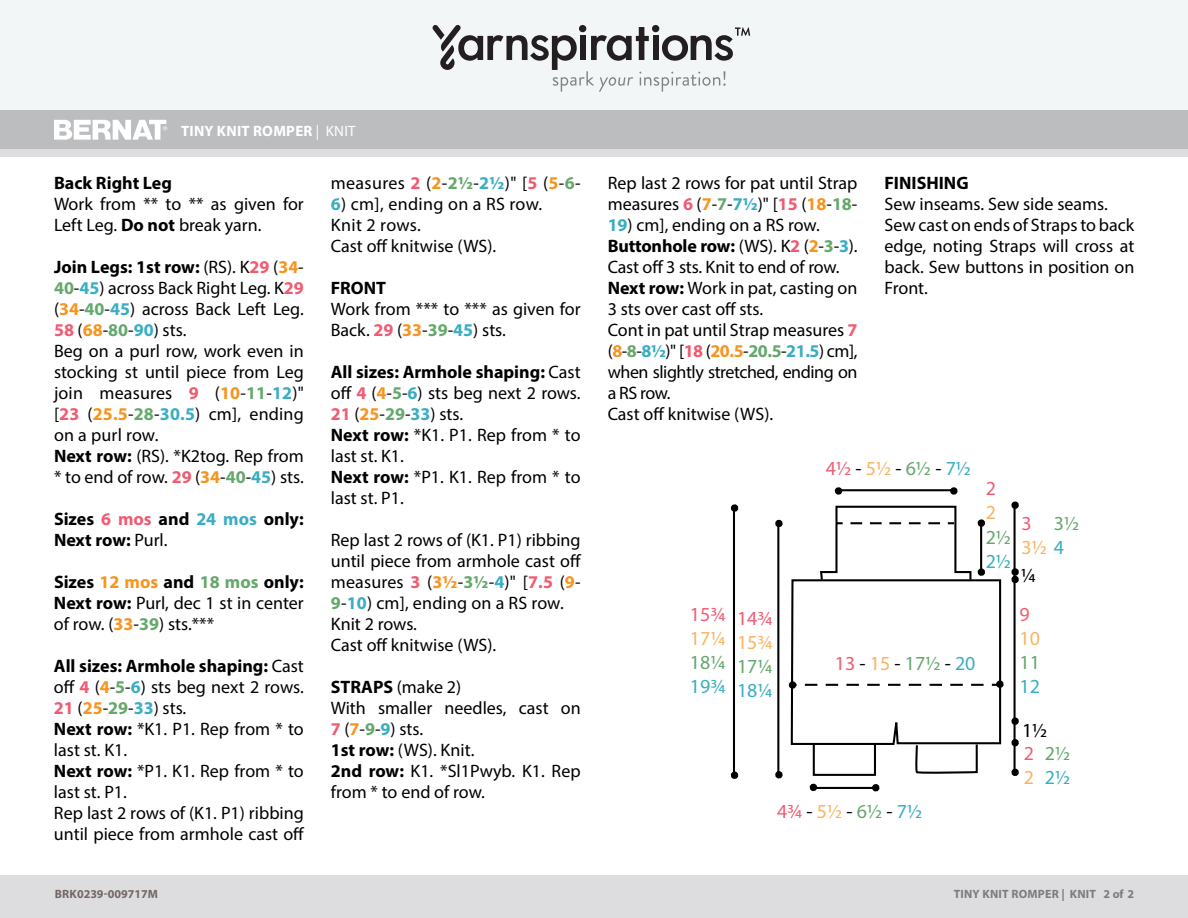
<style>
.page{position:relative;width:1188px;height:918px;background:#fff}
.page>*{position:absolute;margin:0;border:0;box-sizing:border-box;transform-origin:0 0}
.t1{font:19.95px "Myriad Pro";color:#000}
.t2{font:19.95px/24px "Myriad Pro";color:#f05d73;text-align:justify}
.t3{font:19.95px/24.2px "Myriad Pro";color:#64a86c}
.t4{font:19.95px/24px "Myriad Pro";color:#f9b462}
.t5{font:18px/21px "Myriad Pro";color:#000}
.t6{font:700 18px/21px "Myriad Pro";color:#000}
.t7{font:18px "Myriad Pro";letter-spacing:.02em;color:#000}
.Pattern_Title{font:700 15px "Myriad Pro";letter-spacing:.02em;color:#fff}
.t8{font:700 12px "Myriad Pro";letter-spacing:.02em;color:#746865}
.t9{font:700 12px "Myriad Pro";letter-spacing:.02em;color:#797d82}
.t10{font:700 12px "Myriad Pro";color:#746865}
.t11{font:12px "Myriad Pro";color:#746865}
.s1{font-weight:400}
.s2{font-weight:700}
.s3{font-weight:700;color:#f05b72}
.s4{font-weight:700;color:#f7941e}
.s5{font-weight:700;color:#65a86c}
.s6{font-weight:700;color:#39adc3}
.s7{color:#f05b72}
.s8{color:#39adc3}
.s9{color:#f9b462}
.s10{color:#64a86c}
.s11{color:#f05d73}
</style>
<div class="page">
<div style="left:0;top:0;width:1188px;height:112px;background:#f3f6f7"></div>
<svg style="left:433px;top:25px;width:318px;height:67px"></svg>
<div style="left:0;top:874px;width:1188px;height:44px;background:#dddcde"></div>
<div style="left:0;top:149px;width:1188px;height:8px;background:#dddcde"></div>
<div style="left:0;top:111px;width:1188px;height:38px;background:#bbbdbf"></div>
<svg style="left:54px;top:119px;width:114px;height:21px"></svg>
<svg style="left:1011px;top:766px;width:8px;height:10px"></svg>
<svg style="left:1011px;top:736px;width:8px;height:12px"></svg>
<svg style="left:1011px;top:715px;width:8px;height:12px"></svg>
<svg style="left:788px;top:579px;width:214px;height:211px"></svg>
<svg style="left:805px;top:487px;width:214px;height:203px"></svg>
<hr style="left:836px;top:489px;width:119px;height:2px;background:#000">
<hr style="left:1014px;top:506px;width:2px;height:268px;background:#000">
<svg style="left:775px;top:768px;width:8px;height:11px"></svg>
<svg style="left:775px;top:519px;width:8px;height:10px"></svg>
<hr style="left:777px;top:524px;width:2px;height:252px;background:#000">
<svg style="left:730px;top:769px;width:9px;height:10px"></svg>
<svg style="left:730px;top:504px;width:9px;height:10px"></svg>
<hr style="left:733px;top:509px;width:2px;height:267px;background:#000">
<hr style="left:980px;top:525px;width:2px;height:49px;background:#000">
<p class="Pattern_Title" style="left:181px;top:121px;width:176px">TINY KNIT ROMPER <span class="s1">| KNIT</span></p>
<p class="t5" style="left:54px;top:172px;width:251px"><span class="s2">Back Right Leg<br></span>Work from ** to ** as given for<br>Left Leg. <span class="s2">Do not</span> break yarn.</p>
<p class="t5" style="left:54px;top:256px;width:251px"><span class="s2">Join Legs: 1st row:</span> (RS). K<span class="s3">29</span> (<span class="s4">34</span>-<br><span class="s5">40</span>-<span class="s6">45</span>) across Back Right Leg. K<span class="s3">29 </span>(<span class="s4">34</span>-<span class="s5">40</span>-<span class="s6">45</span>) across Back Left Leg.<br><span class="s3">58</span> (<span class="s4">68</span>-<span class="s5">80</span>-<span class="s6">90</span>) sts.<br>Beg on a purl row, work even in stocking st until piece from Leg join measures <span class="s3">9</span> (<span class="s4">10</span>-<span class="s5">11</span>-<span class="s6">12</span>)" [<span class="s3">23</span> (<span class="s4">25.5</span>-<span class="s5">28</span>-<span class="s6">30.5</span>) cm], ending on a purl row.<br><span class="s2">Next row:</span> (RS). *K2tog. Rep from * to end of row. <span class="s3">29</span> (<span class="s4">34</span>-<span class="s5">40</span>-<span class="s6">45</span>) sts.</p>
<p class="t6" style="left:54px;top:508px;width:251px">Sizes <span class="s7">6 mos</span> and <span class="s8">24 mos</span> only:<br>Next row: <span class="s1">Purl.</span></p>
<p class="t5" style="left:54px;top:571px;width:251px;text-align:justify"><span class="s2">Sizes</span> <span class="s4">12 mos</span> <span class="s2">and</span> <span class="s5">18 mos</span> <span class="s2">only:<br>Next row:</span> Purl, dec 1 st in center of row. (<span class="s4">33</span>-<span class="s5">39</span>) sts.***</p>
<p class="t5" style="left:54px;top:655px;width:252px"><span class="s2">All sizes: Armhole shaping:</span> Cast off <span class="s3">4</span> (<span class="s4">4</span>-<span class="s5">5</span>-<span class="s6">6</span>) sts beg next 2 rows.<br><span class="s3">21</span> (<span class="s4">25</span>-<span class="s5">29</span>-<span class="s6">33</span>) sts.<br><span class="s2">Next row:</span> *K1. P1. Rep from * to last st. K1.<br><span class="s2">Next row:</span> *P1. K1. Rep from * to last st. P1.<br>Rep last 2 rows of (K1. P1) ribbing until piece from armhole cast off</p>
<p class="Pattern_Title" style="left:181px;top:121px;width:208px">GO TO SEED KNIT SCARF <span class="s1">| KNIT</span></p>
<p class="t7" style="left:331px;top:172px;width:251px">measures <span class="s3">2</span> (<span class="s4">2</span>-<span class="s5">2½</span>-<span class="s6">2½</span>)" [<span class="s3">5</span> (<span class="s4">5</span>-<span class="s5">6</span>-</p>
<p class="t5" style="left:331px;top:193px;width:213px"><span class="s6">6</span>) cm], ending on a RS row.<br>Knit 2 rows.<br>Cast off knitwise (WS).</p>
<p class="t5" style="left:331px;top:277px;width:251px"><span class="s2">FRONT<br></span>Work from *** to *** as given for<br>Back. <span class="s3">29</span> (<span class="s4">33</span>-<span class="s5">39</span>-<span class="s6">45</span>) sts.</p>
<p class="t5" style="left:331px;top:361px;width:251px"><span class="s2">All sizes: Armhole shaping:</span> Cast off <span class="s3">4</span> (<span class="s4">4</span>-<span class="s5">5</span>-<span class="s6">6</span>) sts beg next 2 rows.<br><span class="s3">21</span> (<span class="s4">25</span>-<span class="s5">29</span>-<span class="s6">33</span>) sts.<br><span class="s2">Next row:</span> *K1. P1. Rep from * to last st. K1.<br><span class="s2">Next row:</span> *P1. K1. Rep from * to last st. P1.</p>
<p class="t5" style="left:331px;top:529px;width:252px">Rep last 2 rows of (K1. P1) ribbing until piece from armhole cast off measures <span class="s3">3</span> (<span class="s4">3½</span>-<span class="s5">3½</span>-<span class="s6">4</span>)" [<span class="s3">7.5</span> (<span class="s4">9</span>-<br><span class="s5">9</span>-<span class="s6">10</span>) cm], ending on a RS row.<br>Knit 2 rows.<br>Cast off knitwise (WS).</p>
<p class="t5" style="left:331px;top:676px;width:251px"><span class="s2">STRAPS</span> (make 2)<br>With smaller needles, cast on<br><span class="s3">7</span> (<span class="s4">7</span>-<span class="s5">9</span>-<span class="s6">9</span>) sts.<br><span class="s2">1st row:</span> (WS). Knit.<br><span class="s2">2nd row:</span> K1. *Sl1Pwyb. K1. Rep from * to end of row.</p>
<p class="t10" style="left:55px;top:886px;width:105px">BRK0239-009717M</p>
<p class="t5" style="left:608px;top:172px;width:251px">Rep last 2 rows for pat until Strap measures <span class="s3">6</span> (<span class="s4">7</span>-<span class="s5">7</span>-<span class="s6">7½</span>)" [<span class="s3">15</span> (<span class="s4">18</span>-<span class="s5">18</span>-</p>
<p class="t5" style="left:608px;top:214px;width:251px"><span class="s6">19</span>) cm], ending on a RS row.<br><span class="s2">Buttonhole row:</span> (WS). K<span class="s3">2</span> (<span class="s4">2</span>-<span class="s5">3</span>-<span class="s6">3</span>).<br>Cast off 3 sts. Knit to end of row.<br><span class="s2">Next row:</span> Work in pat, casting on<br>3 sts over cast off sts.<br>Cont in pat until Strap measures <span class="s3">7 </span>(<span class="s4">8</span>-<span class="s5">8</span>-<span class="s6">8½</span>)" [<span class="s3">18</span> (<span class="s4">20.5</span>-<span class="s5">20.5</span>-<span class="s6">21.5</span>) cm], when slightly stretched, ending on a RS row.<br>Cast off knitwise (WS).</p>
<p class="t5" style="left:885px;top:172px;width:251px"><span class="s2">FINISHING<br></span>Sew inseams. Sew side seams.<br>Sew cast on ends of Straps to back edge, noting Straps will cross at back. Sew buttons in position on<br>Front.</p>
<p class="t2" style="left:690px;top:602px;width:37px">15¾ <span class="s9">17¼ </span><span class="s10">18¼ </span><span class="s8">19¾</span></p>
<p class="t1" style="left:826px;top:456px;width:147px"><span class="s11">4½</span> - <span class="s9">5½</span> - <span class="s10">6½</span> - <span class="s8">7½</span></p>
<p class="t3" style="left:986px;top:476px;width:27px"><span class="s11">2<br></span><span class="s9">2<br></span>2½<br><span class="s8">2½</span></p>
<p class="t3" style="left:1054px;top:511px;width:27px">3½</p>
<p class="t4" style="left:1022px;top:511px;width:44px"><span class="s11">3<br></span>3½ <span class="s8">4</span></p>
<p class="t1" style="left:1021px;top:563px;width:17px">¼</p>
<p class="t2" style="left:737px;top:606px;width:37px">14¾ <span class="s9">15¾ </span><span class="s10">17¼ </span><span class="s8">18¼</span></p>
<p class="t4" style="left:1020px;top:602px;width:22px"><span class="s11">9<br></span>10<br><span class="s10">11<br></span><span class="s8">12</span></p>
<p class="t1" style="left:835px;top:651px;width:142px"><span class="s11">13</span> - <span class="s9">15</span> - <span class="s10">17½</span> - <span class="s8">20</span></p>
<p class="t1" style="left:1022px;top:718px;width:27px">1½</p>
<p class="t1" style="left:777px;top:799px;width:147px"><span class="s11">4¾</span> - <span class="s9">5½</span> - <span class="s10">6½</span> - <span class="s8">7½</span></p>
<p class="t2" style="left:1024px;top:741px;width:12px">2<br><span class="s9">2</span></p>
<p class="t3" style="left:1045px;top:741px;width:27px">2½<br><span class="s8">2½</span></p>
<p class="t9" style="left:954px;top:886px;width:182px">TINY KNIT ROMPER | KNIT 2 of 2</p>
<p class="t8" style="left:846px;top:887px;width:267px">GRANNY STRAWBERRY DISHCLOTH | <span class="s1">CROCHET 1</span></p>
<p class="t11" style="left:1128px;top:887px;width:8px">1</p>
</div>
